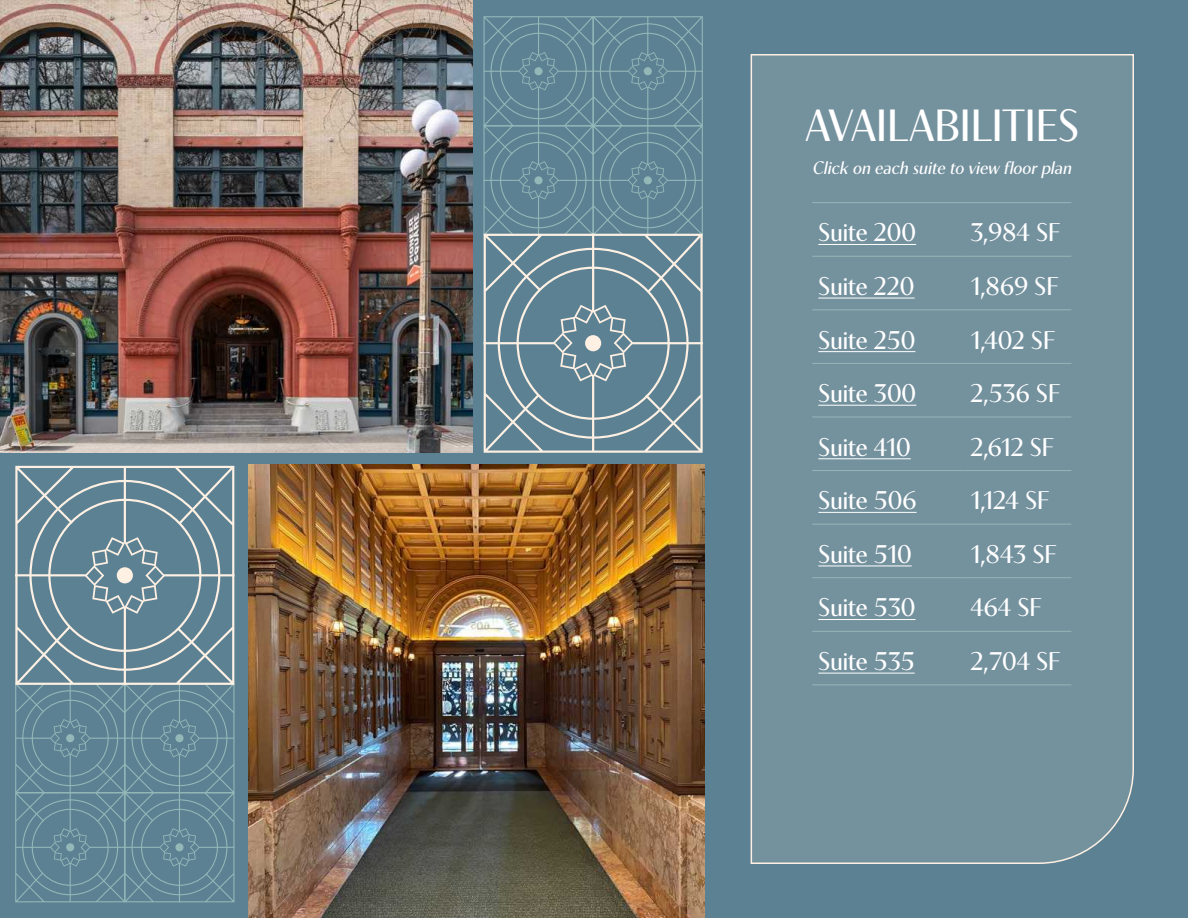
<style>
.page{position:relative;width:1188px;height:918px;background:#5c8193}
.page>*{position:absolute;margin:0;border:0;box-sizing:border-box;transform-origin:0 0}
.t1{font:45px "Contralto Small";letter-spacing:-.01em;color:#fff}
.t2{font:25.5px "Contralto Small";color:#fff}
.t3{font:italic 18px "Contralto Small";color:#fff}
</style>
<div class="page">
<div style="left:750px;top:54px;width:384px;height:810px;background:#74919e"></div>
<hr style="left:812px;top:202px;width:152px;height:1px;background:#94b8b8">
<hr style="left:964px;top:202px;width:107px;height:1px;background:#94b8b8">
<hr style="left:812px;top:256px;width:152px;height:1px;background:#94b8b8">
<hr style="left:964px;top:256px;width:107px;height:1px;background:#94b8b8">
<hr style="left:812px;top:309px;width:152px;height:1px;background:#94b8b8">
<hr style="left:964px;top:309px;width:107px;height:1px;background:#94b8b8">
<hr style="left:812px;top:363px;width:152px;height:1px;background:#94b8b8">
<hr style="left:964px;top:363px;width:107px;height:1px;background:#94b8b8">
<hr style="left:812px;top:417px;width:152px;height:1px;background:#94b8b8">
<hr style="left:964px;top:417px;width:107px;height:1px;background:#94b8b8">
<hr style="left:812px;top:470px;width:152px;height:1px;background:#94b8b8">
<hr style="left:964px;top:470px;width:107px;height:1px;background:#94b8b8">
<hr style="left:812px;top:524px;width:152px;height:1px;background:#94b8b8">
<hr style="left:964px;top:524px;width:107px;height:1px;background:#94b8b8">
<hr style="left:812px;top:577px;width:152px;height:1px;background:#94b8b8">
<hr style="left:964px;top:577px;width:107px;height:1px;background:#94b8b8">
<hr style="left:812px;top:631px;width:152px;height:1px;background:#94b8b8">
<hr style="left:964px;top:631px;width:107px;height:1px;background:#94b8b8">
<hr style="left:812px;top:685px;width:152px;height:1px;background:#94b8b8">
<hr style="left:964px;top:685px;width:107px;height:1px;background:#94b8b8">
<hr style="left:818px;top:244px;width:98px;height:1px;background:#fff">
<hr style="left:818px;top:298px;width:97px;height:1px;background:#fff">
<hr style="left:818px;top:351px;width:97px;height:1px;background:#fff">
<hr style="left:818px;top:405px;width:98px;height:1px;background:#fff">
<hr style="left:818px;top:458px;width:93px;height:1px;background:#fff">
<hr style="left:818px;top:512px;width:99px;height:1px;background:#fff">
<hr style="left:818px;top:566px;width:94px;height:1px;background:#fff">
<hr style="left:818px;top:619px;width:98px;height:1px;background:#fff">
<hr style="left:818px;top:673px;width:97px;height:1px;background:#fff">
<img style="left:0;top:0;width:472px;height:453px">
<img style="left:248px;top:464px;width:456px;height:454px">
<svg style="left:483px;top:16px;width:220px;height:217px"></svg>
<svg style="left:483px;top:233px;width:220px;height:220px"></svg>
<svg style="left:15px;top:685px;width:220px;height:217px"></svg>
<svg style="left:15px;top:466px;width:220px;height:219px"></svg>
<h1 class="t1" style="left:805px;top:91px;width:275px">AVAILABILITIES</h1>
<p class="t3" style="left:813px;top:154px;width:261px">Click on each suite to view floor plan</p>
<p class="t2" style="left:818px;top:213px;width:99px">Suite 200</p>
<p class="t2" style="left:970px;top:213px;width:92px">3,984 SF</p>
<p class="t2" style="left:818px;top:267px;width:98px">Suite 220</p>
<p class="t2" style="left:970px;top:267px;width:90px">1,869 SF</p>
<p class="t2" style="left:818px;top:320px;width:99px">Suite 250</p>
<p class="t2" style="left:970px;top:320px;width:87px">1,402 SF</p>
<p class="t2" style="left:818px;top:374px;width:99px">Suite 300</p>
<p class="t2" style="left:970px;top:374px;width:92px">2,536 SF</p>
<p class="t2" style="left:818px;top:428px;width:94px">Suite 410</p>
<p class="t2" style="left:970px;top:428px;width:86px">2,612 SF</p>
<p class="t2" style="left:818px;top:481px;width:100px">Suite 506</p>
<p class="t2" style="left:970px;top:481px;width:81px">1,124 SF</p>
<p class="t2" style="left:818px;top:535px;width:95px">Suite 510</p>
<p class="t2" style="left:970px;top:535px;width:88px">1,843 SF</p>
<p class="t2" style="left:818px;top:588px;width:99px">Suite 530</p>
<p class="t2" style="left:970px;top:588px;width:73px">464 SF</p>
<p class="t2" style="left:818px;top:642px;width:98px">Suite 535</p>
<p class="t2" style="left:970px;top:642px;width:92px">2,704 SF</p>
</div>
